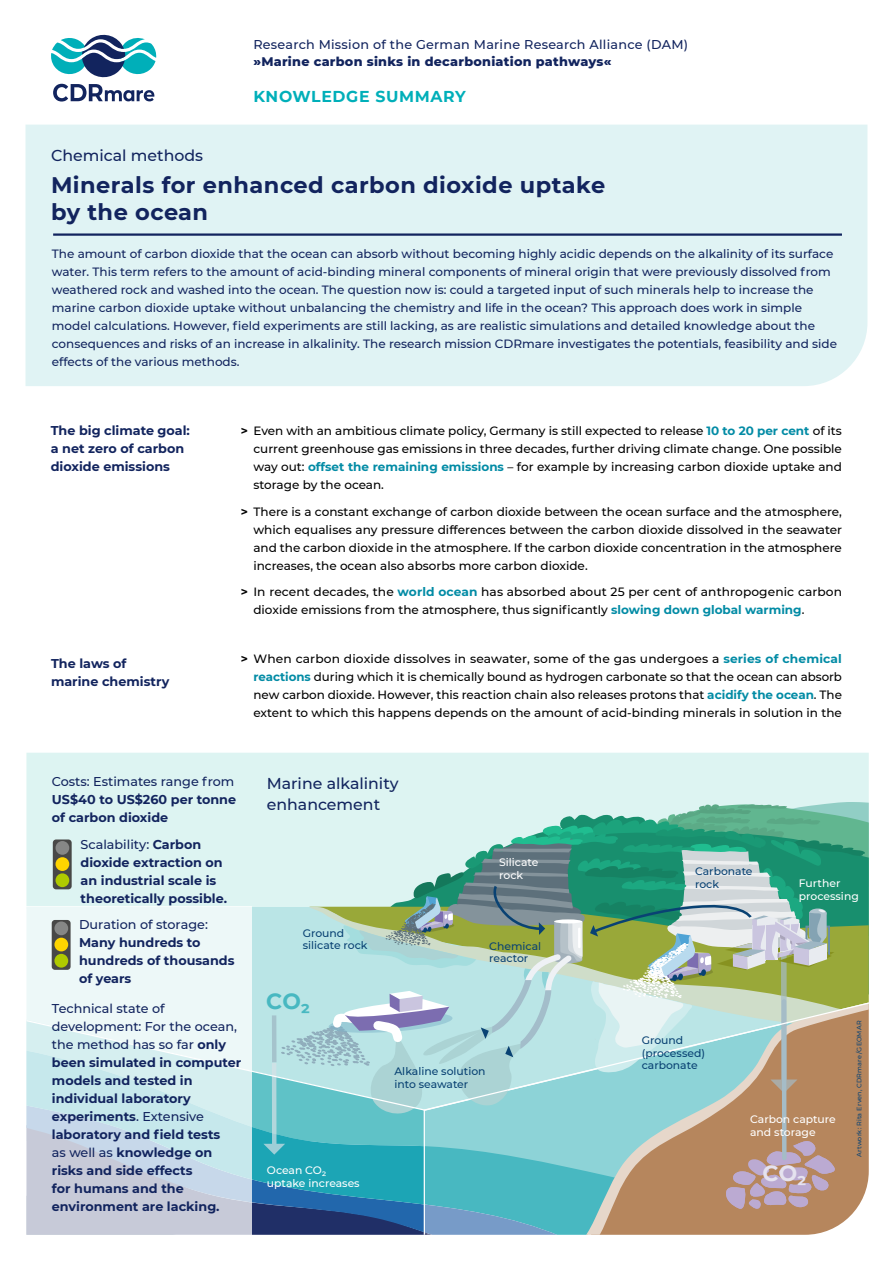
<style>
.page{position:relative;width:893px;height:1263px;background:#fff}
.page>*{position:absolute;margin:0;border:0;box-sizing:border-box;transform-origin:0 0}
.t1{font:700 22.5px/27px "Montserrat";letter-spacing:.02em;color:#12245e}
.t2{font:700 21.9px "Montserrat";color:#e5e2ef}
.t3{font:700 21.9px "Montserrat";color:#48b8c1}
.t4{font:500 15.75px/21px "Montserrat";color:#12245e}
.t5{font:700 15.75px "Montserrat";letter-spacing:.04em;color:#00afb9}
.t6{font:700 12.75px/18px "Montserrat";color:#12245e}
.t7{font:500 12.75px "Montserrat";letter-spacing:.01em;color:#12245e}
.t8{font:800 12.75px "Montserrat";letter-spacing:.02em;color:#12245e}
.t9{font:500 12px/18px "Montserrat";color:#000;text-align:justify}
.t10{font:500 12px/18px "Montserrat";color:#12245e}
.t11{font:500 10.8px/12.6px "Montserrat";color:#094273}
.t12{font:500 10.8px/12.6px "Montserrat";color:#fff}
.t13{font:500 6.45px "Montserrat";letter-spacing:.02em;color:#094273}
.s1{font-weight:700}
.s2{font-weight:700;color:#028ba5}
.s3{font-weight:500}
</style>
<div class="page">
<div style="left:26px;top:125px;width:841px;height:261px;background:#e0f3f4"></div>
<hr style="left:53px;top:233px;width:789px;height:3px;background:#12245e">
<div style="left:26px;top:753px;width:843px;height:156px;background:#ddf4f2"></div>
<svg style="left:252px;top:1120px;width:171px;height:24px;background:#57bec4"></svg>
<svg style="left:272px;top:1120px;width:4px;height:24px"></svg>
<svg style="left:252px;top:1144px;width:171px;height:91px;background:#207ca1"></svg>
<svg style="left:423px;top:1120px;width:446px;height:115px;background:#96a69c"></svg>
<svg style="left:26px;top:802px;width:843px;height:318px"></svg>
<svg style="left:26px;top:907px;width:226px;height:328px;background:#d8e7ed"></svg>
<div style="left:53px;top:839px;width:19px;height:50px;background:#484847;border-radius:3px"></div>
<div style="left:56px;top:841px;width:13px;height:14px;background:#868786;border-radius:50%"></div>
<div style="left:56px;top:857px;width:13px;height:14px;background:#ffd500;border-radius:50%"></div>
<div style="left:56px;top:873px;width:13px;height:14px;background:#afca00;border-radius:50%"></div>
<div style="left:52px;top:920px;width:19px;height:50px;background:#484847;border-radius:3px"></div>
<div style="left:54px;top:921px;width:14px;height:14px;background:#868786;border-radius:50%"></div>
<div style="left:54px;top:938px;width:14px;height:13px;background:#ffd500;border-radius:50%"></div>
<div style="left:54px;top:954px;width:14px;height:13px;background:#afca00;border-radius:50%"></div>
<svg style="left:51px;top:34px;width:106px;height:68px"></svg>
<p class="t7" style="left:253px;top:36px;width:436px">Research Mission of the German Marine Research Alliance (DAM)</p>
<p class="t8" style="left:253px;top:52px;width:360px">»Marine carbon sinks in decarboniation pathways«</p>
<h3 class="t5" style="left:253px;top:85px;width:214px">KNOWLEDGE SUMMARY</h3>
<h3 class="t4" style="left:51px;top:145px;width:154px">Chemical methods</h3>
<h1 class="t1" style="left:51px;top:170px;width:556px">Minerals for enhanced carbon dioxide uptake by the ocean</h1>
<p class="t10" style="left:52px;top:244px;width:787px">The amount of carbon dioxide that the ocean can absorb without becoming highly acidic depends on the alkalinity of its surface water. This term refers to the amount of acid-binding mineral components of mineral origin that were previously dissolved from weathered rock and washed into the ocean. The question now is: could a targeted input of such minerals help to increase the marine carbon dioxide uptake without unbalancing the chemistry and life in the ocean? This approach does work in simple model calculations. However, field experiments are still lacking, as are realistic simulations and detailed knowledge about the consequences and risks of an increase in alkalinity. The research mission CDRmare investigates the potentials, feasibility and side effects of the various methods.</p>
<p class="t6" style="left:51px;top:421px;width:141px">The big climate goal: a net zero of carbon dioxide emissions</p>
<p class="t6" style="left:51px;top:654px;width:120px">The laws of marine chemistry</p>
<p class="t9" style="left:253px;top:422px;width:590px;text-indent:-13px"><span class="s1">&gt;</span> Even with an ambitious climate policy, Germany is still expected to release <span class="s2">10 to 20 per cent</span> of its current greenhouse gas emissions in three decades, further driving climate change. One possible way out: <span class="s2">offset the remaining emissions</span> – for example by increasing carbon dioxide uptake and storage by the ocean.</p>
<p class="t9" style="left:253px;top:502px;width:590px;text-indent:-13px"><span class="s1">&gt;</span> There is a constant exchange of carbon dioxide between the ocean surface and the atmosphere, which equalises any pressure differences between the carbon dioxide dissolved in the seawater and the carbon dioxide in the atmosphere. If the carbon dioxide concentration in the atmosphere increases, the ocean also absorbs more carbon dioxide.</p>
<p class="t9" style="left:253px;top:583px;width:590px;text-indent:-13px"><span class="s1">&gt;</span> In recent decades, the <span class="s2">world ocean</span> has absorbed about 25 per cent of anthropogenic carbon dioxide emissions from the atmosphere, thus significantly <span class="s2">slowing down global warming</span>.</p>
<p class="t9" style="left:253px;top:649px;width:590px;text-indent:-13px"><span class="s1">&gt;</span> When carbon dioxide dissolves in seawater, some of the gas undergoes a <span class="s2">series of chemical reactions</span> during which it is chemically bound as hydrogen carbonate so that the ocean can absorb new carbon dioxide. However, this reaction chain also releases protons that <span class="s2">acidify the ocean</span>. The extent to which this happens depends on the amount of acid-binding minerals in solution in the</p>
<p class="t7" style="left:52px;top:773px;width:184px">Costs: Estimates range from</p>
<p class="t6" style="left:52px;top:790px;width:186px">US$40 to US$260 per tonne of carbon dioxide</p>
<p class="t6" style="left:81px;top:835px;width:148px"><span class="s3">Scalability:</span> Carbon dioxide extraction on an industrial scale is theoretically possible.</p>
<p class="t7" style="left:79px;top:916px;width:130px">Duration of storage:</p>
<p class="t6" style="left:79px;top:933px;width:157px">Many hundreds to hundreds of thousands of years</p>
<p class="t6" style="left:52px;top:999px;width:191px"><span class="s3">Technical state of development: For the ocean, the method has so far</span> only been simulated in computer models and tested in individual laboratory experiments<span class="s3">. Extensive </span>laboratory and field tests<br><span class="s3">as well as</span> knowledge on risks and side effects<br>for humans and the environment are lacking.</p>
<h3 class="t4" style="left:267px;top:772px;width:133px">Marine alkalinity enhancement</h3>
<p class="t11" style="left:303px;top:926px;width:66px">Ground silicate rock</p>
<h2 class="t3" style="left:266px;top:985px;width:46px">CO2</h2>
<p class="t12" style="left:499px;top:856px;width:41px">Silicate rock</p>
<p class="t11" style="left:489px;top:939px;width:53px">Chemical reactor</p>
<p class="t12" style="left:267px;top:1163px;width:94px">Ocean CO2 uptake increases</p>
<p class="t11" style="left:394px;top:1065px;width:93px">Alkaline solution into seawater</p>
<p class="t11" style="left:695px;top:865px;width:59px">Carbonate rock</p>
<p class="t12" style="left:799px;top:876px;width:61px">Further processing</p>
<p class="t11" style="left:642px;top:1033px;width:65px">Ground (processed) carbonate</p>
<p class="t12" style="left:750px;top:1113px;width:87px">Carbon capture and storage</p>
<h2 class="t2" style="left:762px;top:1157px;width:46px">CO2</h2>
<p class="t13" style="left:855px;top:1157px;width:137px;rotate:-90deg">Artwork: Rita Erven, CDRmare/GEOMAR</p>
</div>
